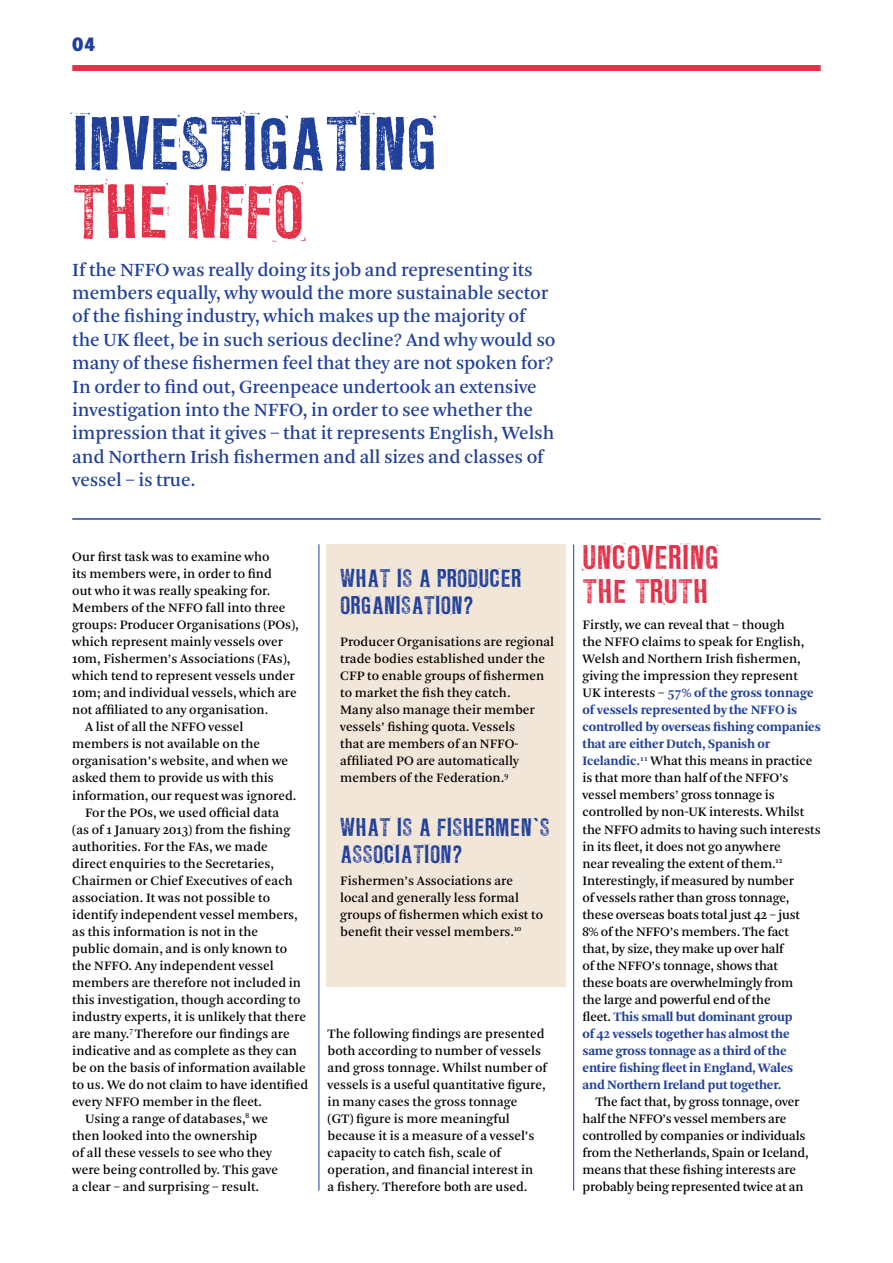
<style>
.page{position:relative;width:893px;height:1263px;background:#fff}
.page>*{position:absolute;margin:0;border:0;box-sizing:border-box;transform-origin:0 0}
.t1{font:67.5px "LL Rubber Grotesque OTF";letter-spacing:-.02em;color:#21409a}
.t2{font:67.5px "LL Rubber Grotesque OTF";letter-spacing:-.02em;color:#e33149}
.t3{font:30px/34px "LL Rubber Grotesque OTF";color:#e33149}
.t4{font:22.5px/27px "LL Rubber Grotesque OTF";color:#21409a}
.t5{font:19.5px/23.4px "Arnhem OT";letter-spacing:-.01em;color:#21409a}
.t6{font:900 19.5px "Whitney Condensed";color:#21409a}
.t7{font:13.5px/17px "Arnhem OT";color:#000}
.s1{font-weight:700;color:#21409a}
</style>
<div class="page">
<div style="left:72px;top:65px;width:749px;height:6px;background:#e33149"></div>
<div style="left:327px;top:544px;width:239px;height:442px;background:#f2e6d8"></div>
<hr style="left:72px;top:518px;width:749px;height:2px;background:#21409a">
<hr style="left:573px;top:544px;width:1px;height:647px;background:#21409a">
<hr style="left:319px;top:544px;width:1px;height:646px;background:#21409a">
<h3 class="t6" style="left:72px;top:33px;width:24px">04</h3>
<h1 class="t1" style="left:72px;top:102px;width:367px">INVESTIGATING</h1>
<h1 class="t2" style="left:72px;top:170px;width:234px">THE NFFO</h1>
<p class="t5" style="left:72px;top:258px;width:485px">If the NFFO was really doing its job and representing its members equally, why would the more sustainable sector of the fishing industry, which makes up the majority of the UK fleet, be in such serious decline? And why would so many of these fishermen feel that they are not spoken for?<br>In order to find out, Greenpeace undertook an extensive investigation into the NFFO, in order to see whether the impression that it gives – that it represents English, Welsh and Northern Irish fishermen and all sizes and classes of vessel – is true.</p>
<p class="t7" style="left:72px;top:548px;width:199px">Our first task was to examine who</p>
<p class="t7" style="left:72px;top:565px;width:201px">its members were, in order to find</p>
<p class="t7" style="left:72px;top:582px;width:200px">out who it was really speaking for.</p>
<p class="t7" style="left:72px;top:599px;width:215px">Members of the NFFO fall into three</p>
<p class="t7" style="left:72px;top:616px;width:228px">groups: Producer Organisations (POs),</p>
<p class="t7" style="left:72px;top:633px;width:212px">which represent mainly vessels over</p>
<p class="t7" style="left:72px;top:650px;width:220px">10m, Fishermen’s Associations (FAs),</p>
<p class="t7" style="left:72px;top:667px;width:224px">which tend to represent vessels under</p>
<p class="t7" style="left:72px;top:684px;width:226px">10m; and individual vessels, which are</p>
<p class="t7" style="left:72px;top:701px;width:198px">not affiliated to any organisation.</p>
<p class="t7" style="left:85px;top:718px;width:160px">A list of all the NFFO vessel</p>
<p class="t7" style="left:72px;top:735px;width:189px">members is not available on the</p>
<p class="t7" style="left:72px;top:753px;width:217px">organisation’s website, and when we</p>
<p class="t7" style="left:72px;top:770px;width:203px">asked them to provide us with this</p>
<p class="t7" style="left:72px;top:787px;width:226px">information, our request was ignored.</p>
<p class="t7" style="left:85px;top:804px;width:196px">For the POs, we used official data</p>
<p class="t7" style="left:72px;top:821px;width:220px">(as of 1 January 2013) from the fishing</p>
<p class="t7" style="left:72px;top:838px;width:197px">authorities. For the FAs, we made</p>
<p class="t7" style="left:72px;top:855px;width:203px">direct enquiries to the Secretaries,</p>
<p class="t7" style="left:72px;top:872px;width:222px">Chairmen or Chief Executives of each</p>
<p class="t7" style="left:72px;top:889px;width:199px">association. It was not possible to</p>
<p class="t7" style="left:72px;top:906px;width:227px">identify independent vessel members,</p>
<p class="t7" style="left:72px;top:923px;width:187px">as this information is not in the</p>
<p class="t7" style="left:72px;top:940px;width:216px">public domain, and is only known to</p>
<p class="t7" style="left:72px;top:957px;width:203px">the NFFO. Any independent vessel</p>
<p class="t7" style="left:72px;top:974px;width:230px">members are therefore not included in</p>
<p class="t7" style="left:72px;top:991px;width:230px">this investigation, though according to</p>
<p class="t7" style="left:72px;top:1008px;width:235px">industry experts, it is unlikely that there</p>
<p class="t7" style="left:72px;top:1025px;width:219px">are many.<sup>7</sup> Therefore our findings are</p>
<p class="t7" style="left:72px;top:1042px;width:226px">indicative and as complete as they can</p>
<p class="t7" style="left:72px;top:1059px;width:235px">be on the basis of information available</p>
<p class="t7" style="left:72px;top:1076px;width:237px">to us. We do not claim to have identified</p>
<p class="t7" style="left:72px;top:1093px;width:191px">every NFFO member in the fleet.</p>
<p class="t7" style="left:85px;top:1110px;width:185px">Using a range of databases,<sup>8</sup> we</p>
<p class="t7" style="left:72px;top:1127px;width:187px">then looked into the ownership</p>
<p class="t7" style="left:72px;top:1144px;width:201px">of all these vessels to see who they</p>
<p class="t7" style="left:72px;top:1161px;width:207px">were being controlled by. This gave</p>
<p class="t7" style="left:72px;top:1178px;width:188px">a clear – and surprising – result.</p>
<h3 class="t4" style="left:340px;top:565px;width:183px">WHAT IS A PRODUCER<br>ORGANISATION?</h3>
<p class="t7" style="left:340px;top:633px;width:216px">Producer Organisations are regional trade bodies established under the<br>CFP to enable groups of fishermen to market the fish they catch.<br>Many also manage their member vessels’ fishing quota. Vessels<br>that are members of an NFFO&shy;affiliated PO are automatically members of the Federation.<sup>9</sup></p>
<h3 class="t4" style="left:340px;top:815px;width:211px">WHAT IS A FISHERMEN’S<br>ASSOCIATION?</h3>
<p class="t7" style="left:340px;top:872px;width:205px">Fishermen’s Associations are local and generally less formal groups of fishermen which exist to benefit their vessel members.<sup>10</sup></p>
<p class="t7" style="left:328px;top:1025px;width:221px">The following findings are presented both according to number of vessels and gross tonnage. Whilst number of vessels is a useful quantitative figure, in many cases the gross tonnage<br>(GT) figure is more meaningful because it is a measure of a vessel’s capacity to catch fish, scale of operation, and financial interest in<br>a fishery. Therefore both are used.</p>
<h2 class="t3" style="left:583px;top:541px;width:138px">UNCOVERING<br>THE TRUTH</h2>
<p class="t7" style="left:583px;top:616px;width:240px">Firstly, we can reveal that – though<br>the NFFO claims to speak for English, Welsh and Northern Irish fishermen, giving the impression they represent<br>UK interests – <span class="s1">57% of the gross tonnage of vessels represented by the NFFO is controlled by overseas fishing companies that are either Dutch, Spanish or Icelandic.</span><sup>11</sup> What this means in practice is that more than half of the NFFO’s vessel members’ gross tonnage is controlled by non-UK interests. Whilst the NFFO admits to having such interests in its fleet, it does not go anywhere<br>near revealing the extent of them.<sup>12<br></sup>Interestingly, if measured by number<br>of vessels rather than gross tonnage, these overseas boats total just 42 – just<br>8% of the NFFO’s members. The fact<br>that, by size, they make up over half<br>of the NFFO’s tonnage, shows that<br>these boats are overwhelmingly from<br>the large and powerful end of the<br>fleet. <span class="s1">This small but dominant group<br>of 42 vessels together has almost the same gross tonnage as a third of the entire fishing fleet in England, Wales<br>and Northern Ireland put together.</span></p>
<p class="t7" style="left:583px;top:1093px;width:228px;text-indent:13px">The fact that, by gross tonnage, over half the NFFO’s vessel members are controlled by companies or individuals from the Netherlands, Spain or Iceland, means that these fishing interests are probably being represented twice at an</p>
</div>
